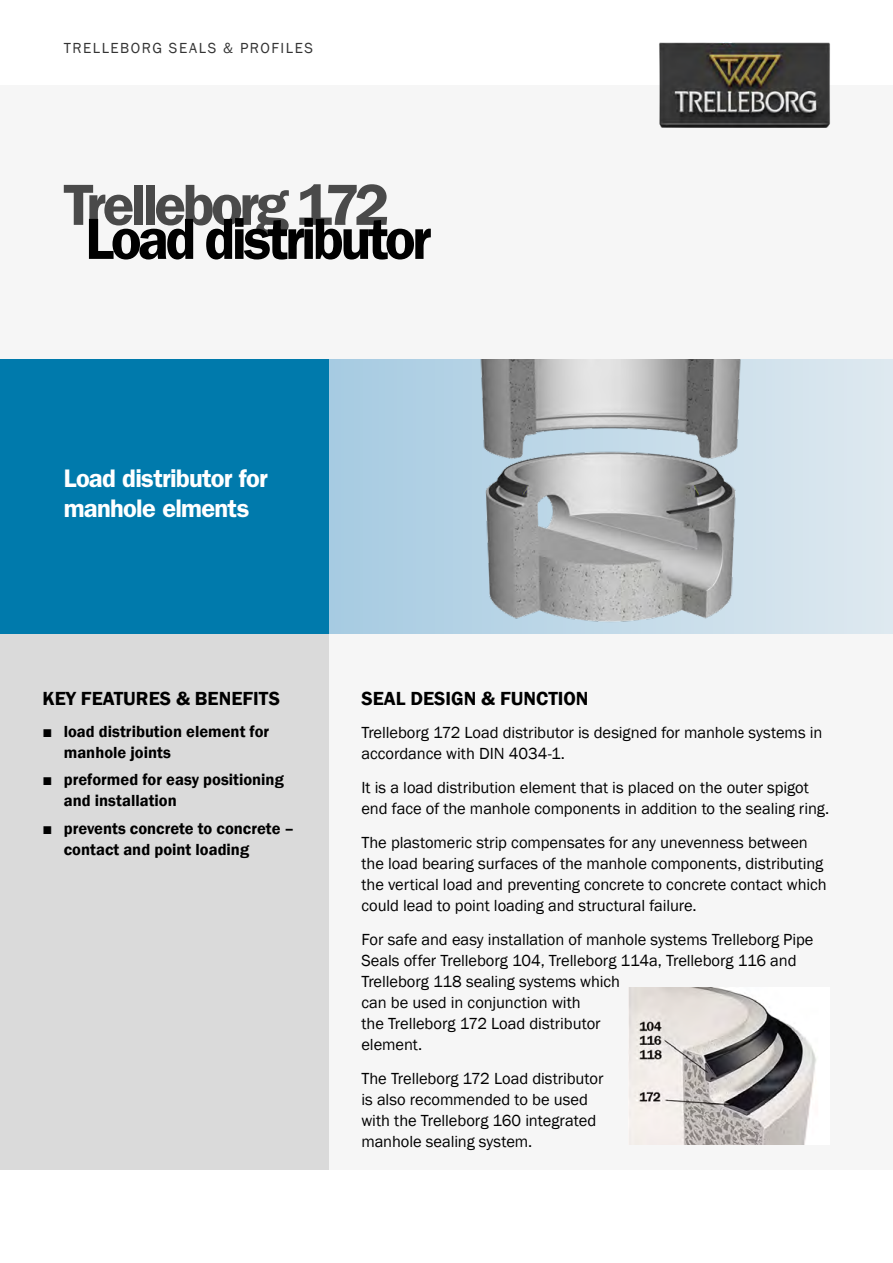
<style>
.page{position:relative;width:893px;height:1263px;background:#fff}
.page>*{position:absolute;margin:0;border:0;box-sizing:border-box;transform-origin:0 0}
.t1{font:600 60px "Franklin Gothic";letter-spacing:-.07em;color:#000}
.t2{font:600 25.5px/30px "ITC Franklin Gothic Std";letter-spacing:-.03em;color:#fff}
.t3{font:600 19.5px "Franklin Gothic";color:#000}
.t4{font:16.5px/21px "Franklin Gothic";letter-spacing:-.005em;color:#000}
.t5{font:600 16.5px/21px "Franklin Gothic";color:#000}
.t6{font:15px "Franklin Gothic";letter-spacing:.1em;color:#000}
</style>
<div class="page">
<div style="left:0;top:85px;width:893px;height:1084px;background:#f6f6f6"></div>
<svg style="left:329px;top:359px;width:564px;height:275px"></svg>
<img style="left:659px;top:42px;width:171px;height:86px">
<div style="left:0;top:359px;width:329px;height:275px;background:#007aac"></div>
<div style="left:0;top:634px;width:329px;height:535px;background:#dadada"></div>
<img style="left:429px;top:359px;width:364px;height:273px">
<img style="left:628px;top:988px;width:188px;height:157px">
<p class="t6" style="left:64px;top:39px;width:251px">TRELLEBORG SEALS &amp; PROFILES</p>
<h1 class="t1" style="left:64px;top:168px;width:327px">Trelleborg 172</h1>
<h1 class="t1" style="left:85px;top:202px;width:348px">Load distributor</h1>
<h2 class="t2" style="left:64px;top:464px;width:205px">Load distributor for manhole elments</h2>
<p class="t3" style="left:43px;top:686px;width:239px">KEY FEATURES &amp; BENEFITS</p>
<p class="t5" style="left:64px;top:721px;width:207px;text-indent:-21px">■ load distribution element for manhole joints</p>
<p class="t5" style="left:64px;top:769px;width:222px;text-indent:-21px">■ preformed for easy positioning and installation</p>
<p class="t5" style="left:64px;top:818px;width:232px;text-indent:-21px">■ prevents concrete to concrete – contact and point loading</p>
<p class="t3" style="left:361px;top:686px;width:229px">SEAL DESIGN &amp; FUNCTION</p>
<p class="t4" style="left:361px;top:723px;width:462px">Trelleborg 172 Load distributor is designed for manhole systems in accordance with DIN 4034-1.</p>
<p class="t4" style="left:361px;top:777px;width:469px">It is a load distribution element that is placed on the outer spigot end face of the manhole components in addition to the sealing ring.</p>
<p class="t4" style="left:361px;top:832px;width:467px">The plastomeric strip compensates for any unevenness between the load bearing surfaces of the manhole components, distributing the vertical load and preventing concrete to concrete contact which could lead to point loading and structural failure.</p>
<p class="t4" style="left:361px;top:929px;width:454px">For safe and easy installation of manhole systems Trelleborg Pipe Seals offer Trelleborg 104, Trelleborg 114a, Trelleborg 116 and Trelleborg 118 sealing systems which<br>can be used in conjunction with<br>the Trelleborg 172 Load distributor<br>element.</p>
<p class="t4" style="left:361px;top:1068px;width:244px">The Trelleborg 172 Load distributor is also recommended to be used with the Trelleborg 160 integrated manhole sealing system.</p>
</div>
